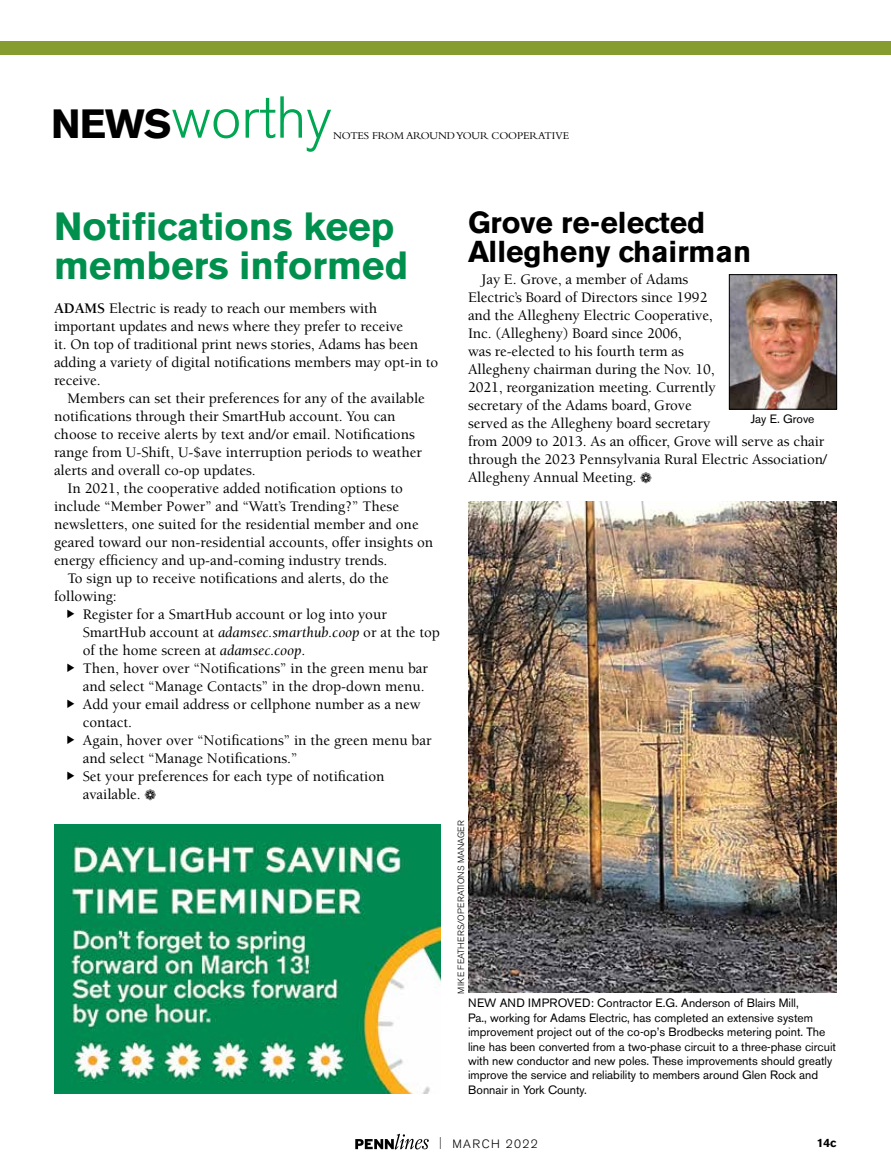
<style>
.page{position:relative;width:891px;height:1175px;background:#fff}
.page>*{position:absolute;margin:0;border:0;box-sizing:border-box;transform-origin:0 0}
.t1{font:300 58.5px "Akzidenz Grotesk BE";letter-spacing:-.005em;color:#00a651}
.t2{font:700 39px/39px "Akzidenz Grotesk BE";color:#00904d}
.t3{font:700 30px/28.5px "Akzidenz Grotesk BE";color:#000}
.t4{font:500 15px/18px "Berkeley Std";color:#000}
.t5{font:12px/14.4px "Akzidenz Grotesk BE";color:#000}
.t6{font:300 12px "Akzidenz Grotesk BE";letter-spacing:.11em;color:#000}
.t7{font:700 12px "Akzidenz Grotesk BE";color:#000}
.t8{font:10.8px "Bembo";letter-spacing:-.01em;color:#000}
.t9{font:300 9px "Akzidenz Grotesk BE";letter-spacing:.02em;color:#000}
.s1{font-weight:700;font-size:40.5px;color:#000}
.s2{font-weight:700}
.s3{font-weight:400;font-style:italic}
.s4{font-stretch:condensed}
</style>
<div class="page">
<svg style="left:355px;top:1133px;width:74px;height:16px"></svg>
<div style="left:0;top:41px;width:891px;height:13px;background:#879c2f"></div>
<img style="left:731px;top:276px;width:104px;height:131px">
<div style="left:729px;top:274px;width:108px;height:135px;border:1px solid #000"></div>
<img style="left:54px;top:824px;width:387px;height:269px">
<img style="left:468px;top:501px;width:369px;height:492px">
<h1 class="t1" style="left:51px;top:85px;width:282px"><span class="s1">NEWS</span>worthy</h1>
<p class="t8" style="left:333px;top:130px;width:238px">NOTES FROM AROUND YOUR COOPERATIVE</p>
<h2 class="t2" style="left:54px;top:207px;width:356px">Notifications keep members informed</h2>
<p class="t4" style="left:54px;top:299px;width:386px"><span class="s2">ADAMS</span> Electric is ready to reach our members with important updates and news where they prefer to receive<br>it. On top of traditional print news stories, Adams has been adding a variety of digital notifications members may opt-in to receive.</p>
<p class="t4" style="left:54px;top:389px;width:372px;text-indent:14px">Members can set their preferences for any of the available notifications through their SmartHub account. You can choose to receive alerts by text and/or email. Notifications range from U-Shift, U-$ave interruption periods to weather alerts and overall co-op updates.</p>
<p class="t4" style="left:68px;top:479px;width:337px">In 2021, the cooperative added notification options to</p>
<p class="t4" style="left:54px;top:497px;width:347px">include “Member Power” and “Watt’s Trending?” These</p>
<p class="t4" style="left:54px;top:515px;width:366px">newsletters, one suited for the residential member and one</p>
<p class="t4" style="left:54px;top:533px;width:381px">geared toward our non-residential accounts, offer insights on</p>
<p class="t4" style="left:54px;top:551px;width:335px">energy efficiency and up-and-coming industry trends.</p>
<p class="t4" style="left:68px;top:569px;width:323px">To sign up to receive notifications and alerts, do the</p>
<p class="t4" style="left:54px;top:587px;width:64px">following:</p>
<p class="t4" style="left:83px;top:605px;width:306px">Register for a SmartHub account or log into your</p>
<p class="t4" style="left:83px;top:623px;width:359px">SmartHub account at <span class="s3">adamsec.smarthub.coop</span> or at the top</p>
<p class="t4" style="left:83px;top:641px;width:224px">of the home screen at <span class="s3">adamsec.coop</span>.</p>
<p class="t4" style="left:83px;top:659px;width:347px">Then, hover over “Notifications” in the green menu bar</p>
<p class="t4" style="left:83px;top:677px;width:343px">and select “Manage Contacts” in the drop-down menu.</p>
<p class="t4" style="left:83px;top:695px;width:339px">Add your email address or cellphone number as a new</p>
<p class="t4" style="left:83px;top:713px;width:51px">contact.</p>
<p class="t4" style="left:83px;top:731px;width:350px">Again, hover over “Notifications” in the green menu bar</p>
<p class="t4" style="left:83px;top:749px;width:216px">and select “Manage Notifications.”</p>
<p class="t4" style="left:83px;top:767px;width:303px">Set your preferences for each type of notification</p>
<p class="t4" style="left:83px;top:785px;width:60px">available.</p>
<h3 class="t3" style="left:468px;top:209px;width:285px">Grove re-elected<br>Allegheny chairman</h3>
<p class="t4" style="left:468px;top:270px;width:361px;text-indent:14px">Jay E. Grove, a member of Adams<br>Electric’s Board of Directors since 1992<br>and the Allegheny Electric Cooperative,<br>Inc. (Allegheny) Board since 2006,<br>was re-elected to his fourth term as<br>Allegheny chairman during the Nov. 10,<br>2021, reorganization meeting. Currently<br>secretary of the Adams board, Grove<br>served as the Allegheny board secretary<br>from 2009 to 2013. As an officer, Grove will serve as chair through the 2023 Pennsylvania Rural Electric Association/ Allegheny Annual Meeting.</p>
<p class="t5" style="left:751px;top:412px;width:65px">Jay E. Grove</p>
<p class="t9" style="left:456px;top:993px;width:175px;rotate:-90deg">MIKE FEATHERS/OPERATIONS MANAGER</p>
<p class="t5" style="left:468px;top:996px;width:370px">NEW AND IMPROVED: Contractor E.G. Anderson of Blairs Mill,<br>Pa., working for Adams Electric, has completed an extensive system improvement project out of the co-op’s Brodbecks metering point. The line has been converted from a two-phase circuit to a three-phase circuit with new conductor and new poles. These improvements should greatly improve the service and reliability to members around Glen Rock and Bonnair in York County.</p>
<p class="t6" style="left:439px;top:1137px;width:100px"><span class="s4">|</span> MARCH 2022</p>
<p class="t7" style="left:817px;top:1135px;width:21px">14c</p>
</div>
